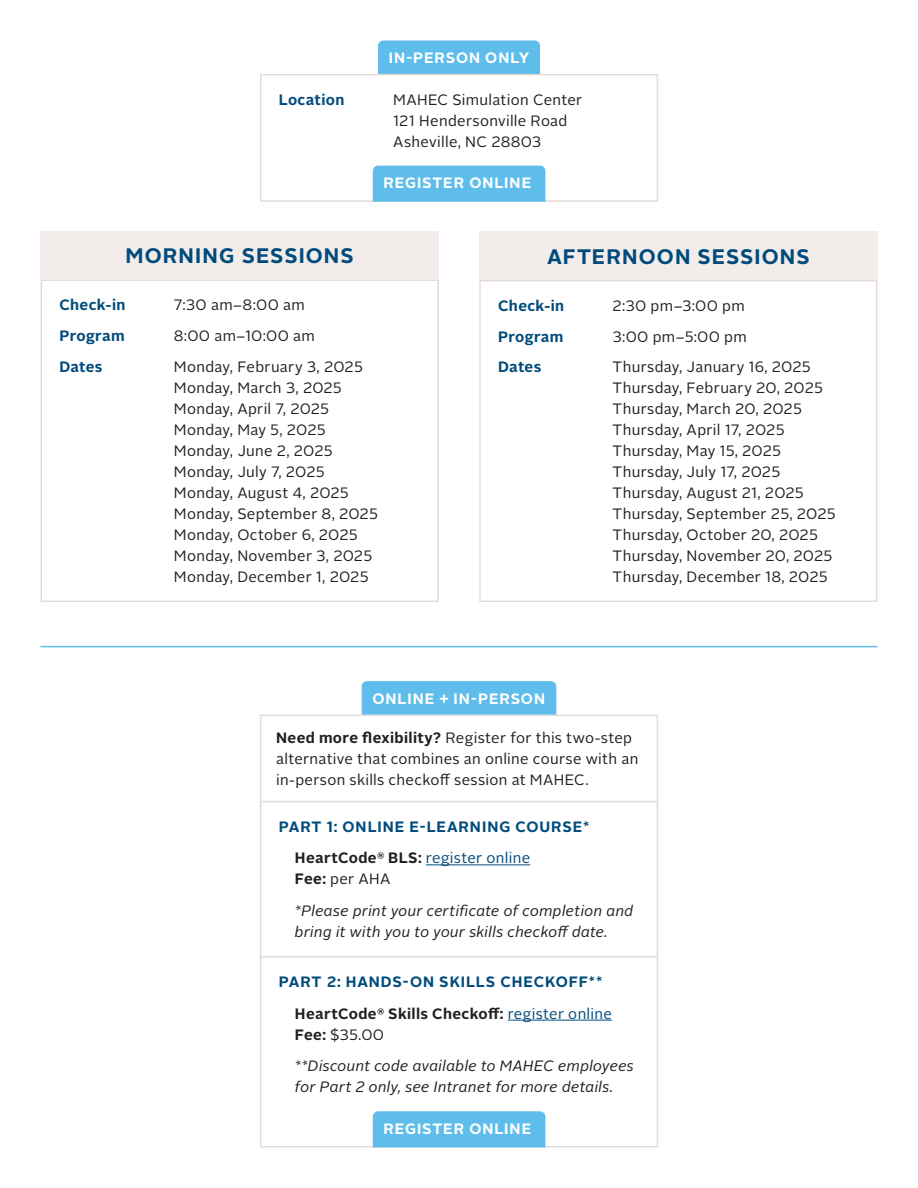
<style>
.page{position:relative;width:918px;height:1188px;background:#fff}
.page>*{position:absolute;margin:0;border:0;box-sizing:border-box;transform-origin:0 0}
.Heading{font:700 21px "Alright Sans";letter-spacing:.055em;color:#014b7c}
.Paragraph{font:15px/21px "Alright Sans";letter-spacing:.02em;color:#231f20}
.Paragraph-2{font:italic 15px/21px "Alright Sans";letter-spacing:.02em;color:#231f20}
.Subheading{font:700 15px "Alright Sans";letter-spacing:.055em;color:#014b7c}
.t1{font:700 15px "Alright Sans";letter-spacing:.065em;color:#fff}
.Paragraph-3{font:700 15px "Alright Sans";letter-spacing:.02em;color:#014b7c}
.Paragraph-4{font:700 15px "Alright Sans";letter-spacing:.025em;color:#231f20}
.Paragraph-5{font:15px "Alright Sans";letter-spacing:.02em;color:#014b7c}
.s1{font-weight:700}
.s2{font-weight:700;color:#231f20}
.s3{font-weight:400;color:#014b7c}
</style>
<div class="page">
<div style="left:40px;top:279px;width:399px;height:323px;border:2px solid #e5dcd8"></div>
<div style="left:40px;top:231px;width:399px;height:48px;background:#f2edeb"></div>
<div style="left:479px;top:280px;width:399px;height:322px;border:2px solid #e5dcd8"></div>
<div style="left:479px;top:231px;width:399px;height:49px;background:#f2edeb"></div>
<div style="left:260px;top:715px;width:398px;height:433px;border:2px solid #e5dcd8"></div>
<hr style="left:260px;top:801px;width:398px;height:1px;background:#e5dcd8">
<hr style="left:260px;top:956px;width:398px;height:2px;background:#e5dcd8">
<div style="left:362px;top:681px;width:194px;height:34px;background:#5ebdeb"></div>
<div style="left:373px;top:1111px;width:172px;height:36px;background:#5ebdeb"></div>
<hr style="left:426px;top:864px;width:104px;height:1px;background:#014b7c">
<hr style="left:508px;top:1020px;width:104px;height:1px;background:#014b7c">
<div style="left:260px;top:74px;width:398px;height:128px;border:2px solid #e5dcd8"></div>
<div style="left:378px;top:40px;width:162px;height:34px;background:#5ebdeb"></div>
<div style="left:373px;top:166px;width:172px;height:36px;background:#5ebdeb"></div>
<hr style="left:40px;top:646px;width:838px;height:1px;background:#5ebdeb">
<p class="t1" style="left:389px;top:47px;width:142px">IN-PERSON ONLY</p>
<p class="Paragraph-3" style="left:279px;top:89px;width:67px">Location</p>
<p class="Paragraph" style="left:393px;top:89px;width:191px">MAHEC Simulation Center<br>121 Hendersonville Road<br>Asheville, NC 28803</p>
<p class="t1" style="left:383px;top:172px;width:149px">REGISTER ONLINE</p>
<p class="Heading" style="left:125px;top:241px;width:230px">MORNING SESSIONS</p>
<p class="Paragraph-3" style="left:59px;top:294px;width:68px">Check-in</p>
<p class="Paragraph" style="left:174px;top:295px;width:132px">7:30 am–8:00 am</p>
<p class="Paragraph-3" style="left:59px;top:325px;width:67px">Program</p>
<p class="Paragraph" style="left:174px;top:326px;width:142px">8:00 am–10:00 am</p>
<p class="Paragraph-3" style="left:59px;top:356px;width:45px">Dates</p>
<p class="Paragraph" style="left:174px;top:356px;width:206px">Monday, February 3, 2025<br>Monday, March 3, 2025<br>Monday, April 7, 2025<br>Monday, May 5, 2025<br>Monday, June 2, 2025<br>Monday, July 7, 2025<br>Monday, August 4, 2025<br>Monday, September 8, 2025<br>Monday, October 6, 2025<br>Monday, November 3, 2025<br>Monday, December 1, 2025</p>
<p class="Heading" style="left:547px;top:242px;width:264px">AFTERNOON SESSIONS</p>
<p class="Paragraph-3" style="left:498px;top:295px;width:68px">Check-in</p>
<p class="Paragraph" style="left:613px;top:295px;width:134px">2:30 pm–3:00 pm</p>
<p class="Paragraph-3" style="left:498px;top:326px;width:67px">Program</p>
<p class="Paragraph" style="left:613px;top:326px;width:136px">3:00 pm–5:00 pm</p>
<p class="Paragraph-3" style="left:498px;top:357px;width:45px">Dates</p>
<p class="Paragraph" style="left:613px;top:357px;width:225px">Thursday, January 16, 2025<br>Thursday, February 20, 2025<br>Thursday, March 20, 2025<br>Thursday, April 17, 2025<br>Thursday, May 15, 2025<br>Thursday, July 17, 2025<br>Thursday, August 21, 2025<br>Thursday, September 25, 2025<br>Thursday, October 20, 2025<br>Thursday, November 20, 2025<br>Thursday, December 18, 2025</p>
<p class="t1" style="left:372px;top:688px;width:174px">ONLINE + IN-PERSON</p>
<p class="Paragraph" style="left:276px;top:727px;width:364px"><span class="s1">Need more flexibility?</span> Register for this two-step alternative that combines an online course with an in-person skills checkoff session at MAHEC.</p>
<p class="Subheading" style="left:279px;top:816px;width:312px">PART 1: ONLINE E-LEARNING COURSE*</p>
<p class="Paragraph-5" style="left:295px;top:848px;width:237px"><span class="s2">HeartCode</span><sup>®</sup> <span class="s2">BLS:</span> register online</p>
<p class="Paragraph" style="left:295px;top:869px;width:97px"><span class="s1">Fee:</span> per AHA</p>
<p class="Paragraph-2" style="left:295px;top:901px;width:340px">*Please print your certificate of completion and bring it with you to your skills checkoff date.</p>
<p class="Subheading" style="left:279px;top:971px;width:325px">PART 2: HANDS-ON SKILLS CHECKOFF**</p>
<p class="Paragraph-4" style="left:295px;top:1003px;width:319px">HeartCode<sup>®</sup> Skills Checkoff: <span class="s3">register online</span></p>
<p class="Paragraph" style="left:295px;top:1024px;width:91px"><span class="s1">Fee:</span> $35.00</p>
<p class="Paragraph-2" style="left:295px;top:1056px;width:341px">**Discount code available to MAHEC employees for Part 2 only, see Intranet for more details.</p>
<p class="t1" style="left:383px;top:1118px;width:149px">REGISTER ONLINE</p>
</div>
